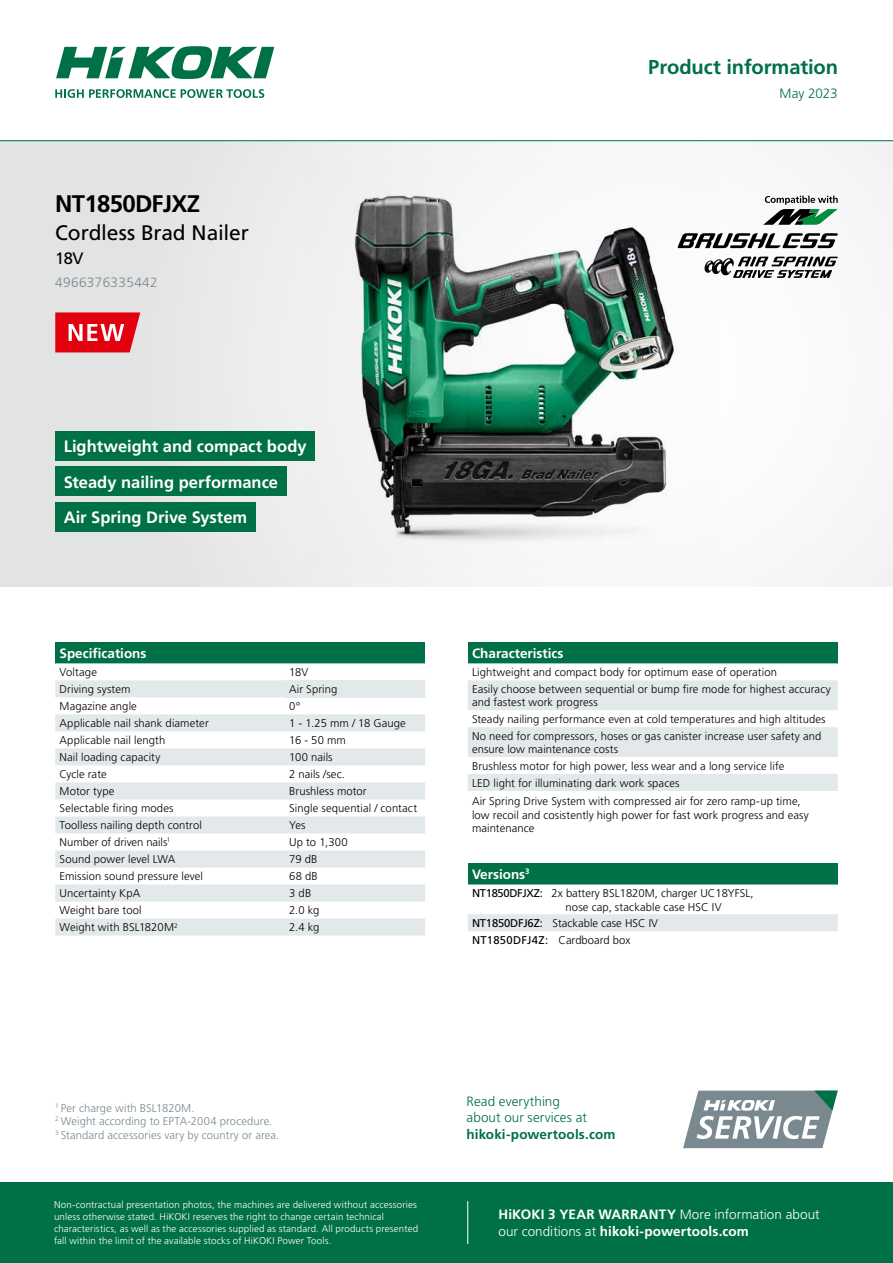
<style>
.page{position:relative;width:893px;height:1263px;background:#fff}
.page>*{position:absolute;margin:0;border:0;box-sizing:border-box;transform-origin:0 0}
.t1{font:700 24px "Frutiger LT Std";letter-spacing:-.03em;color:#000}
.t2{font:21px "Frutiger LT Std";letter-spacing:-.005em;color:#000}
.t3{font:700 20.1px "Frutiger LT Std";letter-spacing:-.005em;color:#007046}
.t4{font:700 16.5px/35.5px "Frutiger LT Std";color:#fff}
.t5{font:16.5px "Frutiger LT Std";color:#000}
.t6{font:700 13.5px/16.5px "Frutiger LT Std";color:#fff}
.t7{font:300 13.5px/16.5px "Frutiger LT Std";letter-spacing:.005em;color:#007046}
.t8{font:700 13.5px "Frutiger LT Std";letter-spacing:.01em;color:#007046}
.t9{font:300 13.5px "Frutiger LT Std";letter-spacing:.03em;color:#7a8890}
.t10{font:300 11.25px/16.6px "Frutiger LT Std";letter-spacing:.01em;color:#000}
.t11{font:300 11.25px/13.5px "Frutiger LT Std";letter-spacing:.01em;color:#7a8890}
.t12{font:300 9.75px/12px "Frutiger LT Std";letter-spacing:.015em;color:#fff}
.s1{font-weight:400}
.s2{font-weight:300}
</style>
<div class="page">
<div style="left:0;top:140px;width:893px;height:447px;background:linear-gradient(to right,#e1e2e2,#fffefe)"></div>
<div style="left:0;top:1182px;width:893px;height:81px;background:#007046"></div>
<hr style="left:0;top:140px;width:893px;height:1px;background:#007046">
<svg style="left:55px;top:89px;width:209px;height:9px"></svg>
<svg style="left:56px;top:46px;width:218px;height:33px"></svg>
<hr style="left:467px;top:1201px;width:1px;height:43px;background:#fff">
<svg style="left:683px;top:1090px;width:155px;height:58px"></svg>
<img style="left:309px;top:162px;width:405px;height:404px">
<img style="left:355px;top:196px;width:98px;height:337px">
<div style="left:55px;top:467px;width:232px;height:29px;background:#007046"></div>
<div style="left:55px;top:502px;width:201px;height:29px;background:#007046"></div>
<div style="left:55px;top:431px;width:260px;height:29px;background:#007046"></div>
<div style="left:468px;top:642px;width:370px;height:21px;background:#007046"></div>
<svg style="left:468px;top:663px;width:370px;height:1px"></svg>
<svg style="left:468px;top:680px;width:370px;height:111px"></svg>
<div style="left:55px;top:642px;width:370px;height:21px;background:#007046"></div>
<svg style="left:55px;top:680px;width:370px;height:255px;fill:#e3e8ea"></svg>
<hr style="left:285px;top:680px;width:140px;height:1px;background:#e3e8ea">
<hr style="left:285px;top:697px;width:140px;height:1px;background:#e3e8ea">
<svg style="left:55px;top:312px;width:85px;height:40px;background:#e6333f"></svg>
<div style="left:468px;top:863px;width:370px;height:21px;background:#007046"></div>
<svg style="left:468px;top:884px;width:370px;height:47px"></svg>
<svg style="left:704px;top:257px;width:134px;height:21px"></svg>
<svg style="left:763px;top:196px;width:75px;height:29px"></svg>
<svg style="left:678px;top:233px;width:160px;height:15px"></svg>
<h3 class="t3" style="left:648px;top:56px;width:191px">Product information</h3>
<h1 class="t1" style="left:55px;top:190px;width:146px">NT1850DFJXZ</h1>
<h2 class="t2" style="left:55px;top:220px;width:195px">Cordless Brad Nailer</h2>
<h3 class="t5" style="left:55px;top:249px;width:30px">18V</h3>
<p class="t9" style="left:55px;top:274px;width:104px">4966376335442</p>
<p class="t7" style="left:779px;top:85px;width:60px">May 2023</p>
<h3 class="t4" style="left:64px;top:429px;width:244px">Lightweight and compact body</h3>
<h3 class="t4" style="left:64px;top:464px;width:216px">Steady nailing performance<br>Air Spring Drive System</h3>
<p class="t6" style="left:60px;top:645px;width:89px">Specifications</p>
<p class="t10" style="left:60px;top:664px;width:39px">Voltage</p>
<p class="t10" style="left:289px;top:664px;width:21px">18V</p>
<p class="t10" style="left:60px;top:681px;width:72px">Driving system</p>
<p class="t10" style="left:289px;top:681px;width:50px">Air Spring</p>
<p class="t10" style="left:60px;top:698px;width:79px">Magazine angle</p>
<p class="t10" style="left:289px;top:698px;width:13px">0°</p>
<p class="t10" style="left:60px;top:715px;width:151px">Applicable nail shank diameter</p>
<p class="t10" style="left:289px;top:715px;width:118px">1 - 1.25 mm / 18 Gauge</p>
<p class="t10" style="left:60px;top:732px;width:107px">Applicable nail length</p>
<p class="t10" style="left:289px;top:732px;width:58px">16 - 50 mm</p>
<p class="t10" style="left:60px;top:749px;width:102px">Nail loading capacity</p>
<p class="t10" style="left:289px;top:749px;width:45px">100 nails</p>
<p class="t10" style="left:60px;top:766px;width:49px">Cycle rate</p>
<p class="t10" style="left:289px;top:766px;width:57px">2 nails /sec.</p>
<p class="t10" style="left:60px;top:783px;width:56px">Motor type</p>
<p class="t10" style="left:289px;top:783px;width:79px">Brushless motor</p>
<p class="t10" style="left:60px;top:800px;width:116px">Selectable firing modes</p>
<p class="t10" style="left:289px;top:800px;width:129px">Single sequential / contact</p>
<p class="t10" style="left:60px;top:817px;width:144px">Toolless nailing depth control</p>
<p class="t10" style="left:289px;top:817px;width:18px">Yes</p>
<p class="t10" style="left:60px;top:834px;width:113px">Number of driven nails<sup>1</sup></p>
<p class="t10" style="left:289px;top:834px;width:60px">Up to 1,300</p>
<p class="t10" style="left:60px;top:851px;width:117px">Sound power level LWA</p>
<p class="t10" style="left:289px;top:851px;width:30px">79 dB</p>
<p class="t10" style="left:60px;top:868px;width:145px">Emission sound pressure level</p>
<p class="t10" style="left:289px;top:868px;width:30px">68 dB</p>
<p class="t10" style="left:60px;top:885px;width:82px">Uncertainty KpA</p>
<p class="t10" style="left:289px;top:885px;width:24px">3 dB</p>
<p class="t10" style="left:60px;top:902px;width:84px">Weight bare tool</p>
<p class="t10" style="left:289px;top:902px;width:32px">2.0 kg</p>
<p class="t10" style="left:60px;top:919px;width:120px">Weight with BSL1820M<sup>2</sup></p>
<p class="t10" style="left:289px;top:919px;width:32px">2.4 kg</p>
<p class="t6" style="left:472px;top:645px;width:93px">Characteristics</p>
<p class="t10" style="left:472px;top:664px;width:360px">Lightweight and compact body for optimum ease of operation<br>Easily choose between sequential or bump fire mode for highest accuracy</p>
<p class="t10" style="left:472px;top:694px;width:355px">and fastest work progress<br>Steady nailing performance even at cold temperatures and high altitudes<br>No need for compressors, hoses or gas canister increase user safety and</p>
<p class="t10" style="left:472px;top:741px;width:314px">ensure low maintenance costs<br>Brushless motor for high power, less wear and a long service life<br>LED light for illuminating dark work spaces</p>
<p class="t10" style="left:472px;top:795px;width:338px;line-height:13.5px">Air Spring Drive System with compressed air for zero ramp-up time, low recoil and cosistently high power for fast work progress and easy maintenance</p>
<p class="t6" style="left:472px;top:866px;width:59px">Versions<sup>3</sup></p>
<p class="t10" style="left:566px;top:887px;width:189px;line-height:13.5px;text-indent:-94px"><span class="s1">NT1850DFJXZ:</span> 2x battery BSL1820M, charger UC18YFSL, nose cap, stackable case HSC IV</p>
<p class="t10" style="left:472px;top:915px;width:188px"><span class="s1">NT1850DFJ6Z:</span> Stackable case HSC IV<br><span class="s1">NT1850DFJ4Z:</span> Cardboard box</p>
<p class="t11" style="left:55px;top:1101px;width:226px"><sup>1</sup> Per charge with BSL1820M.<br><sup>2</sup> Weight according to EPTA-2004 procedure.<br><sup>3</sup> Standard accessories vary by country or area.</p>
<p class="t7" style="left:467px;top:1093px;width:122px">Read everything about our services at</p>
<p class="t8" style="left:467px;top:1126px;width:150px">hikoki-powertools.com</p>
<p class="t12" style="left:54px;top:1199px;width:366px">Non-contractual presentation photos, the machines are delivered without accessories unless otherwise stated. HiKOKI reserves the right to change certain technical characteristics, as well as the accessories supplied as standard. All products presented fall within the limit of the available stocks of HiKOKI Power Tools.</p>
<p class="t6" style="left:498px;top:1206px;width:323px">HiKOKI 3 YEAR WARRANTY <span class="s2">More information about our conditions at</span> hikoki-powertools.com</p>
</div>
